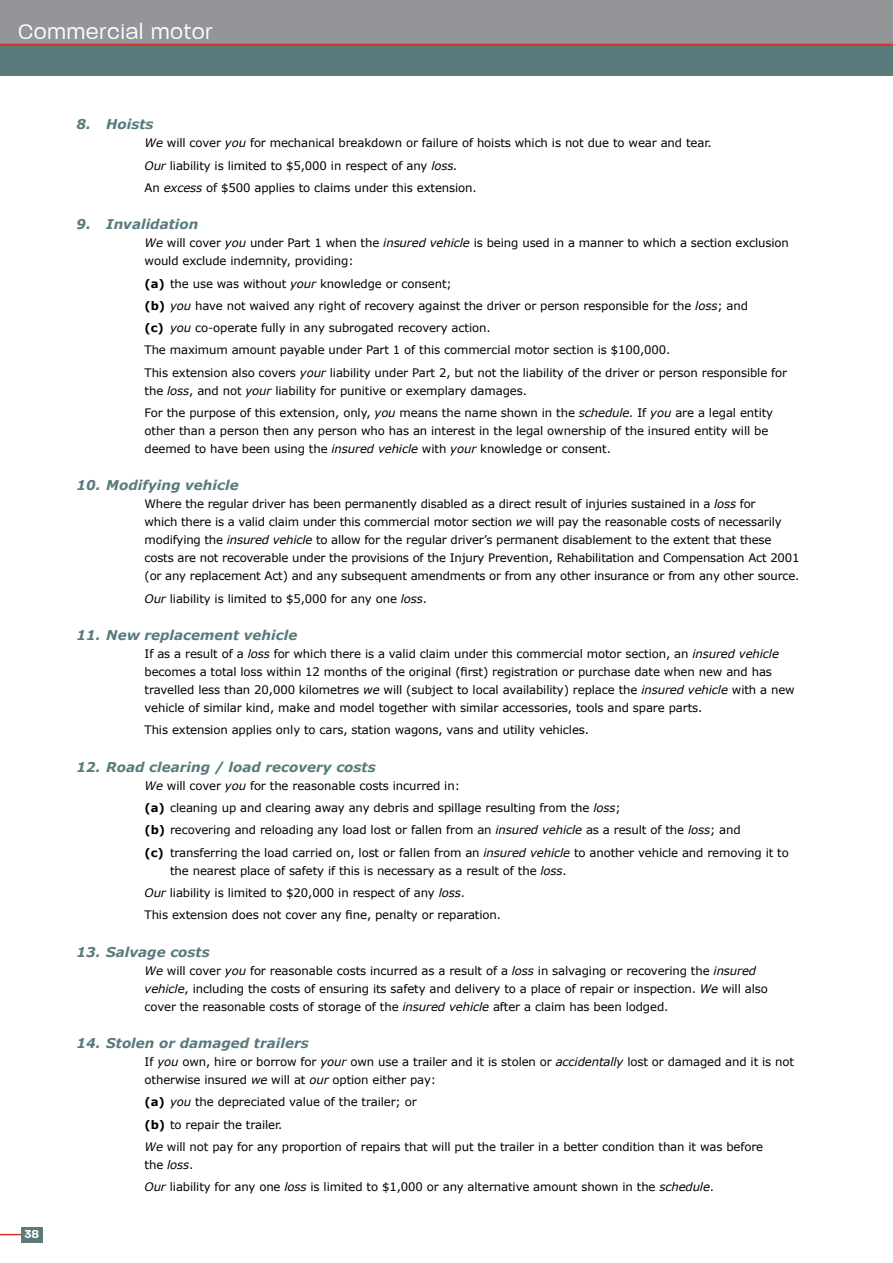
<style>
.page{position:relative;width:893px;height:1263px;background:#fff}
.page>*{position:absolute;margin:0;border:0;box-sizing:border-box;transform-origin:0 0}
.t1{font:300 24.75px "V Paralucent";letter-spacing:.04em;color:#fff}
.t2{font:italic 700 13.5px "Verdana";color:#597b7c}
.t3{font:600 13.5px "V Paralucent";color:#fff}
.t4{font:11.7px/22.2px "Verdana";letter-spacing:-.01em;color:#000}
.s1{font-style:italic}
.s2{font-weight:700}
</style>
<div class="page">
<div style="left:0;top:0;width:893px;height:45px;background:#939598"></div>
<svg style="left:0;top:1234px;width:21px;height:1px"></svg>
<div style="left:21px;top:1227px;width:21px;height:15px;background:#597b7c"></div>
<div style="left:0;top:45px;width:893px;height:30px;background:#597b7c"></div>
<hr style="left:0;top:44px;width:893px;height:2px;background:#e03128">
<h1 class="t1" style="left:18px;top:18px;width:196px">Commercial motor</h1>
<p class="t3" style="left:24px;top:1227px;width:16px">38</p>
<p class="t2" style="left:77px;top:116px;width:79px">8. Hoists</p>
<p class="t4" style="left:145px;top:132px;width:569px"><span class="s1">We</span> will cover <span class="s1">you</span> for mechanical breakdown or failure of hoists which is not due to wear and tear.<br><span class="s1">Our</span> liability is limited to $5,000 in respect of any <span class="s1">loss.<br></span>An <span class="s1">excess</span> of $500 applies to claims under this extension.</p>
<p class="t2" style="left:77px;top:216px;width:123px">9. Invalidation</p>
<p class="t4" style="left:145px;top:234px;width:646px;line-height:18px"><span class="s1">We</span> will cover <span class="s1">you</span> under Part 1 when the <span class="s1">insured vehicle</span> is being used in a manner to which a section exclusion would exclude indemnity, providing:</p>
<p class="t4" style="left:145px;top:272px;width:644px"><span class="s2">(a)</span> the use was without <span class="s1">your</span> knowledge or consent;<br><span class="s2">(b)</span> <span class="s1">you</span> have not waived any right of recovery against the driver or person responsible for the <span class="s1">loss</span>; and<br><span class="s2">(c)</span> <span class="s1">you</span> co-operate fully in any subrogated recovery action.<br>The maximum amount payable under Part 1 of this commercial motor section is $100,000.<br>This extension also covers <span class="s1">your</span> liability under Part 2, but not the liability of the driver or person responsible for</p>
<p class="t4" style="left:145px;top:379px;width:630px">the <span class="s1">loss</span>, and not <span class="s1">your</span> liability for punitive or exemplary damages.<br>For the purpose of this extension, only, <span class="s1">you</span> means the name shown in the <span class="s1">schedule.</span> If <span class="s1">you</span> are a legal entity</p>
<p class="t4" style="left:145px;top:421px;width:625px;line-height:18px">other than a person then any person who has an interest in the legal ownership of the insured entity will be deemed to have been using the <span class="s1">insured vehicle</span> with <span class="s1">your</span> knowledge or consent.</p>
<p class="t2" style="left:77px;top:477px;width:164px">10. Modifying vehicle</p>
<p class="t4" style="left:145px;top:495px;width:656px;line-height:18px">Where the regular driver has been permanently disabled as a direct result of injuries sustained in a <span class="s1">loss</span> for<br>which there is a valid claim under this commercial motor section <span class="s1">we</span> will pay the reasonable costs of necessarily modifying the <span class="s1">insured vehicle</span> to allow for the regular driver’s permanent disablement to the extent that these costs are not recoverable under the provisions of the Injury Prevention, Rehabilitation and Compensation Act 2001 (or any replacement Act) and any subsequent amendments or from any other insurance or from any other source.</p>
<p class="t4" style="left:145px;top:587px;width:284px"><span class="s1">Our</span> liability is limited to $5,000 for any one <span class="s1">loss</span>.</p>
<p class="t2" style="left:77px;top:627px;width:222px">11. New replacement vehicle</p>
<p class="t4" style="left:145px;top:644px;width:652px;line-height:18px">If as a result of a <span class="s1">loss</span> for which there is a valid claim under this commercial motor section, an <span class="s1">insured vehicle </span>becomes a total loss within 12 months of the original (first) registration or purchase date when new and has travelled less than 20,000 kilometres <span class="s1">we</span> will (subject to local availability) replace the <span class="s1">insured vehicle</span> with a new vehicle of similar kind, make and model together with similar accessories, tools and spare parts.</p>
<p class="t4" style="left:145px;top:719px;width:446px">This extension applies only to cars, station wagons, vans and utility vehicles.</p>
<p class="t2" style="left:77px;top:758px;width:301px">12. Road clearing / load recovery costs</p>
<p class="t4" style="left:145px;top:774px;width:646px"><span class="s1">We</span> will cover <span class="s1">you</span> for the reasonable costs incurred in:<br><span class="s2">(a)</span> cleaning up and clearing away any debris and spillage resulting from the <span class="s1">loss</span>;<br><span class="s2">(b)</span> recovering and reloading any load lost or fallen from an <span class="s1">insured vehicle</span> as a result of the <span class="s1">loss</span>; and<br><span class="s2">(c)</span> transferring the load carried on, lost or fallen from an <span class="s1">insured vehicle</span> to another vehicle and removing it to</p>
<p class="t4" style="left:145px;top:859px;width:424px;text-indent:26px">the nearest place of safety if this is necessary as a result of the <span class="s1">loss</span>.<br><span class="s1">Our</span> liability is limited to $20,000 in respect of any <span class="s1">loss</span>.<br>This extension does not cover any fine, penalty or reparation.</p>
<p class="t2" style="left:77px;top:943px;width:135px">13. Salvage costs</p>
<p class="t4" style="left:145px;top:961px;width:625px;line-height:18px"><span class="s1">We</span> will cover <span class="s1">you</span> for reasonable costs incurred as a result of a <span class="s1">loss</span> in salvaging or recovering the <span class="s1">insured vehicle</span>, including the costs of ensuring its safety and delivery to a place of repair or inspection. <span class="s1">We</span> will also cover the reasonable costs of storage of the <span class="s1">insured vehicle</span> after a claim has been lodged.</p>
<p class="t2" style="left:77px;top:1034px;width:234px">14. Stolen or damaged trailers</p>
<p class="t4" style="left:145px;top:1052px;width:651px;line-height:18px">If <span class="s1">you</span> own, hire or borrow for <span class="s1">your</span> own use a trailer and it is stolen or <span class="s1">accidentally</span> lost or damaged and it is not otherwise insured <span class="s1">we</span> will at <span class="s1">our</span> option either pay:</p>
<p class="t4" style="left:145px;top:1090px;width:620px"><span class="s2">(a)</span> <span class="s1">you</span> the depreciated value of the trailer; or<br><span class="s2">(b)</span> to repair the trailer.<br><span class="s1">We</span> will not pay for any proportion of repairs that will put the trailer in a better condition than it was before</p>
<p class="t4" style="left:145px;top:1153px;width:571px">the <span class="s1">loss</span>.<br><span class="s1">Our</span> liability for any one <span class="s1">loss</span> is limited to $1,000 or any alternative amount shown in the <span class="s1">schedule</span>.</p>
</div>
